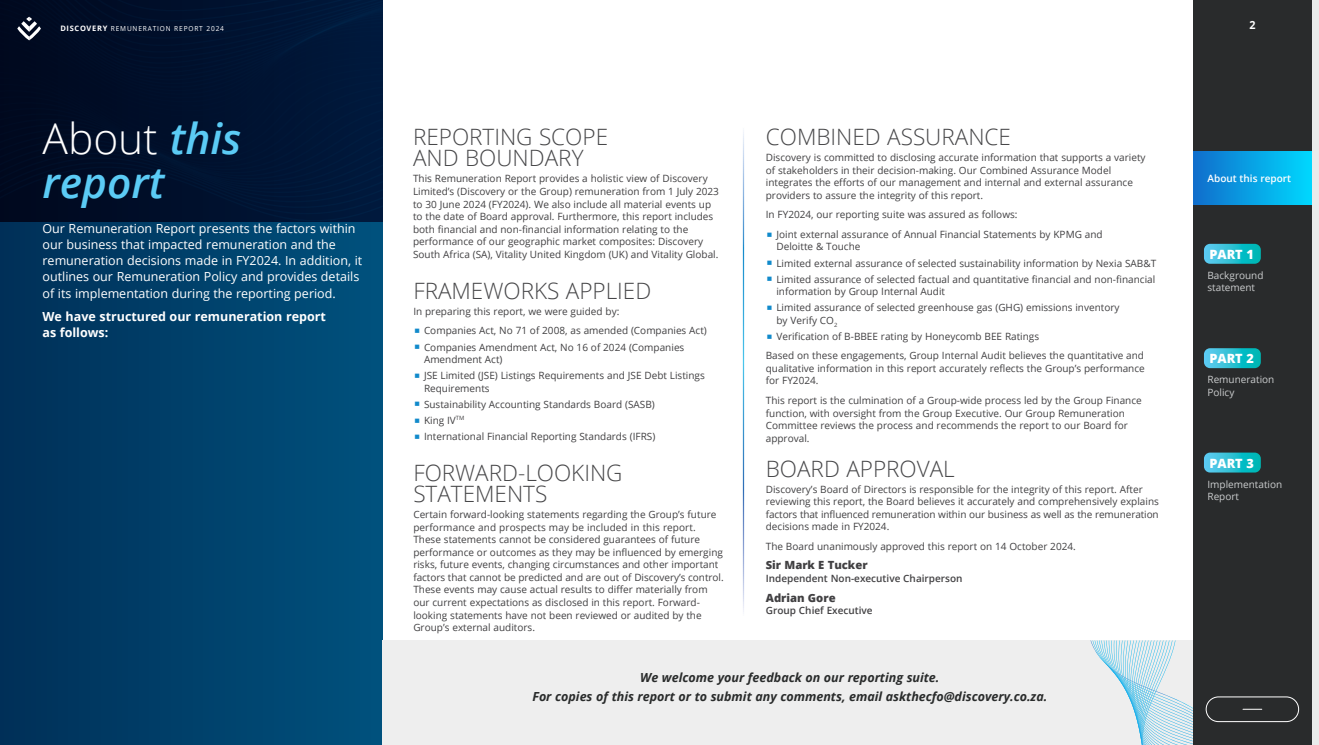
<style>
.page{position:relative;width:1319px;height:745px;background:#fff}
.page>*{position:absolute;margin:0;border:0;box-sizing:border-box;transform-origin:0 0}
.t1{font:italic 600 42.5px/43.8px "Open Sans";color:#5bcbf5}
.t2{font:300 22.5px/21.2px "Open Sans";color:#474749}
.t3{font:800 12.75px "Open Sans";color:#fff}
.t4{font:12.5px/16.2px "Open Sans";color:#fff}
.t5{font:italic 700 12.5px/19.6px "Open Sans";color:#292b2b;text-align:center}
.t6{font:700 12.5px/16.2px "Open Sans";color:#fff}
.t7{font:800 11.25px "Open Sans";color:#414042}
.t8{font:700 11.25px "Open Sans";color:#fff;scale:.95 1}
.t9{font:10px/12.5px "Open Sans";color:#414042}
.t10{font:10px/12.5px "Open Sans";color:#cbcdce}
.t11{font:600 10px "Open Sans";color:#414042}
.t12{font:600 10px "Open Sans";color:#fff}
.t13{font:6.88px "Open Sans";letter-spacing:.13em;color:#fff;scale:.95 1}
.s1{font-weight:700;font-size:7.5px}
.s2{font-weight:300;font-style:normal;color:#fff}
</style>
<div class="page">
<div style="left:0;top:0;width:383px;height:744px;background:linear-gradient(to right,#002f58,#00517d)"></div>
<div style="left:383px;top:640px;width:935px;height:104px;background:#eee"></div>
<svg style="left:1090px;top:640px;width:104px;height:105px"></svg>
<div style="left:1294px;top:0;width:24px;height:744px;background:linear-gradient(to bottom,#e9ebeb,#e9ebeb)"></div>
<div style="left:1192px;top:0;width:119px;height:744px;background:#292b2c"></div>
<div style="left:1205px;top:696px;width:93px;height:25px;border:1px solid #fff;border-radius:12px"></div>
<svg style="left:1243px;top:708px;width:18px;height:1px"></svg>
<svg style="left:1203px;top:244px;width:57px;height:19px"></svg>
<svg style="left:1203px;top:348px;width:57px;height:20px"></svg>
<svg style="left:1203px;top:452px;width:57px;height:20px"></svg>
<div style="left:1192px;top:151px;width:119px;height:54px;background:linear-gradient(to right,#106ccb,#00d7fe)"></div>
<svg style="left:0;top:0;width:383px;height:221px;background:#00112d"></svg>
<p class="t13" style="left:60px;top:24px;width:174px"><span class="s1">DISCOVERY</span> REMUNERATION REPORT 2024</p>
<h1 class="t1" style="left:43px;top:116px;width:200px"><span class="s2">About</span> this report</h1>
<p class="t4" style="left:43px;top:219px;width:321px">Our Remuneration Report presents the factors within our business that impacted remuneration and the remuneration decisions made in FY2024. In addition, it outlines our Remuneration Policy and provides details of its implementation during the reporting period.</p>
<p class="t6" style="left:43px;top:308px;width:285px">We have structured our remuneration report as follows:</p>
<h2 class="t2" style="left:413px;top:126px;width:196px">REPORTING SCOPE<br>AND BOUNDARY</h2>
<p class="t9" style="left:413px;top:172px;width:307px">This Remuneration Report provides a holistic view of Discovery Limited’s (Discovery or the Group) remuneration from 1 July 2023 to 30 June 2024 (FY2024). We also include all material events up to the date of Board approval. Furthermore, this report includes both financial and non-financial information relating to the performance of our geographic market composites: Discovery South Africa (SA), Vitality United Kingdom (UK) and Vitality Global.</p>
<h2 class="t2" style="left:413px;top:279px;width:239px">FRAMEWORKS APPLIED</h2>
<p class="t9" style="left:424px;top:301px;width:284px;line-height:19.6px;text-indent:-11px">In preparing this report, we were guided by:<br>Companies Act, No 71 of 2008, as amended (Companies Act)</p>
<p class="t9" style="left:424px;top:340px;width:262px">Companies Amendment Act, No 16 of 2024 (Companies<br>Amendment Act)</p>
<p class="t9" style="left:424px;top:369px;width:282px">JSE Limited (JSE) Listings Requirements and JSE Debt Listings<br>Requirements</p>
<p class="t9" style="left:424px;top:395px;width:233px;line-height:16px">Sustainability Accounting Standards Board (SASB)<br>King IV<sup>TM<br></sup>International Financial Reporting Standards (IFRS)</p>
<h2 class="t2" style="left:413px;top:461px;width:211px">FORWARD-LOOKING<br>STATEMENTS</h2>
<p class="t9" style="left:413px;top:508px;width:312px">Certain forward-looking statements regarding the Group’s future performance and prospects may be included in this report.<br>These statements cannot be considered guarantees of future performance or outcomes as they may be influenced by emerging risks, future events, changing circumstances and other important factors that cannot be predicted and are out of Discovery’s control.<br>These events may cause actual results to differ materially from our current expectations as disclosed in this report. Forward&shy;looking statements have not been reviewed or audited by the Group’s external auditors.</p>
<h2 class="t2" style="left:765px;top:126px;width:247px">COMBINED ASSURANCE</h2>
<p class="t9" style="left:765px;top:151px;width:381px">Discovery is committed to disclosing accurate information that supports a variety of stakeholders in their decision-making. Our Combined Assurance Model integrates the efforts of our management and internal and external assurance providers to assure the integrity of this report.</p>
<p class="t9" style="left:776px;top:204px;width:328px;line-height:19.6px;text-indent:-11px">In FY2024, our reporting suite was assured as follows:<br>Joint external assurance of Annual Financial Statements by KPMG and</p>
<p class="t9" style="left:776px;top:238px;width:381px;line-height:16px">Deloitte &amp; Touche<br>Limited external assurance of selected sustainability information by Nexia SAB&amp;T<br>Limited assurance of selected factual and quantitative financial and non-financial</p>
<p class="t9" style="left:776px;top:283px;width:344px;line-height:16px">information by Group Internal Audit<br>Limited assurance of selected greenhouse gas (GHG) emissions inventory</p>
<p class="t9" style="left:776px;top:311px;width:264px;line-height:16px">by Verify CO<sub>2<br></sub>Verification of B-BBEE rating by Honeycomb BEE Ratings</p>
<p class="t9" style="left:765px;top:349px;width:380px;text-align:justify">Based on these engagements, Group Internal Audit believes the quantitative and qualitative information in this report accurately reflects the Group’s performance for FY2024.</p>
<p class="t9" style="left:765px;top:393px;width:377px">This report is the culmination of a Group-wide process led by the Group Finance function, with oversight from the Group Executive. Our Group Remuneration Committee reviews the process and recommends the report to our Board for approval.</p>
<h2 class="t2" style="left:765px;top:457px;width:190px">BOARD APPROVAL</h2>
<p class="t9" style="left:765px;top:482px;width:394px">Discovery’s Board of Directors is responsible for the integrity of this report. After reviewing this report, the Board believes it accurately and comprehensively explains factors that influenced remuneration within our business as well as the remuneration decisions made in FY2024.</p>
<p class="t9" style="left:765px;top:539px;width:311px">The Board unanimously approved this report on 14 October 2024.</p>
<p class="t7" style="left:765px;top:556px;width:103px">Sir Mark E Tucker</p>
<p class="t11" style="left:765px;top:571px;width:198px">Independent Non-executive Chairperson</p>
<p class="t7" style="left:765px;top:588px;width:71px">Adrian Gore</p>
<p class="t11" style="left:765px;top:603px;width:108px">Group Chief Executive</p>
<p class="t5" style="left:532px;top:666px;width:516px">We welcome your feedback on our reporting suite.<br>For copies of this report or to submit any comments, email askthecfo@discovery.co.za.</p>
<p class="t8" style="left:1249px;top:17px;width:8px">2</p>
<p class="t12" style="left:1207px;top:171px;width:85px">About this report</p>
<p class="t3" style="left:1209px;top:244px;width:46px">PART 1</p>
<p class="t10" style="left:1207px;top:268px;width:58px">Background statement</p>
<p class="t3" style="left:1209px;top:348px;width:46px">PART 2</p>
<p class="t10" style="left:1207px;top:373px;width:68px">Remuneration<br>Policy</p>
<p class="t3" style="left:1209px;top:453px;width:46px">PART 3</p>
<p class="t10" style="left:1207px;top:477px;width:76px">Implementation<br>Report</p>
</div>
